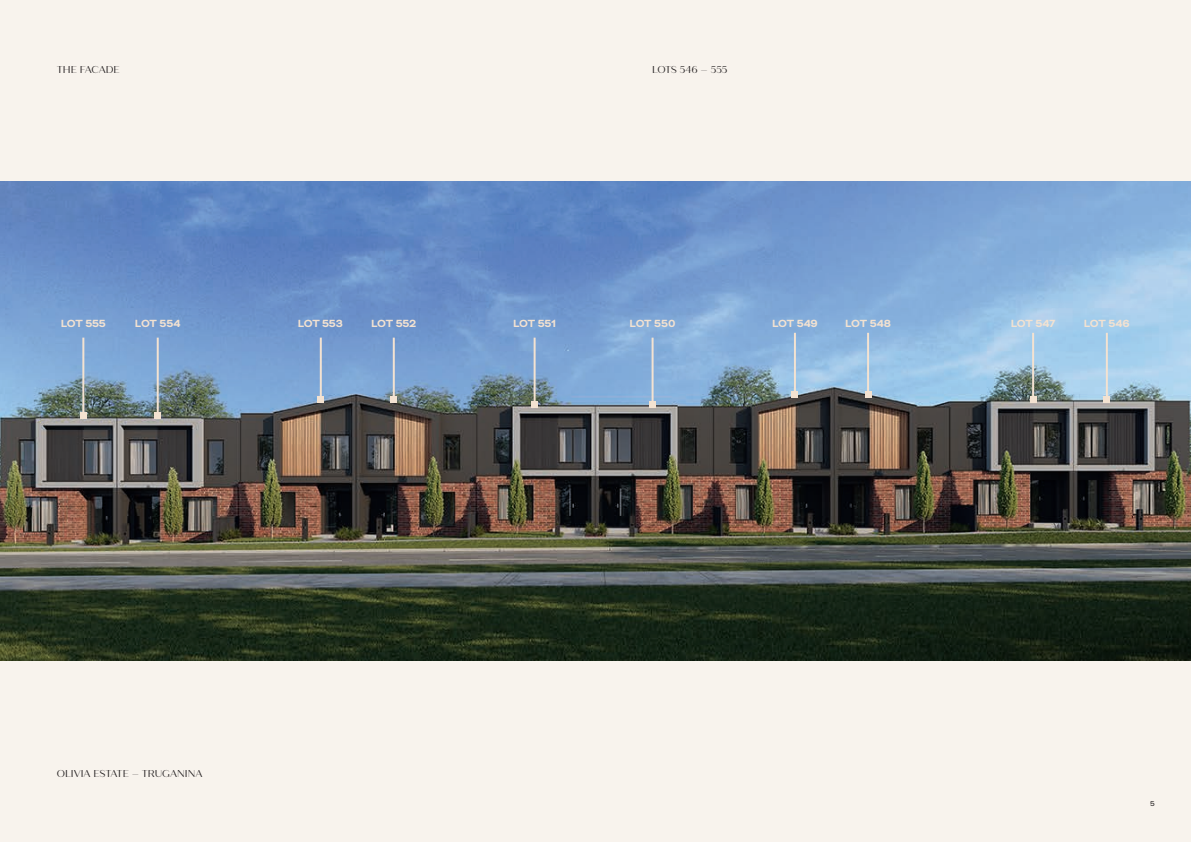
<style>
.page{position:relative;width:1191px;height:842px;background:#f8f3ed}
.page>*{position:absolute;margin:0;border:0;box-sizing:border-box;transform-origin:0 0}
.t1{font:700 12px "Bicyclette";letter-spacing:-.03em;color:#f3e2d1}
.Header_1{font:10px "Quiche Sans";color:#231f20}
.Header_1-2{font:10px "Quiche Sans";letter-spacing:-.035em;color:#231f20}
.t2{font:8px "Bicyclette";color:#231f20}
</style>
<div class="page">
<img style="left:0;top:181px;width:1191px;height:480px">
<hr style="left:82px;top:338px;width:2px;height:77px;background:#f3e2d1">
<div style="left:80px;top:412px;width:7px;height:7px;background:#f3e2d1"></div>
<hr style="left:157px;top:338px;width:2px;height:77px;background:#f3e2d1">
<div style="left:154px;top:412px;width:7px;height:7px;background:#f3e2d1"></div>
<hr style="left:533px;top:338px;width:2px;height:66px;background:#f3e2d1">
<div style="left:531px;top:401px;width:7px;height:6px;background:#f3e2d1"></div>
<hr style="left:651px;top:338px;width:2px;height:66px;background:#f3e2d1">
<div style="left:649px;top:401px;width:7px;height:6px;background:#f3e2d1"></div>
<hr style="left:1032px;top:333px;width:2px;height:66px;background:#f3e2d1">
<svg style="left:1030px;top:396px;width:6px;height:6px"></svg>
<hr style="left:1105px;top:333px;width:2px;height:66px;background:#f3e2d1">
<div style="left:1103px;top:396px;width:7px;height:6px;background:#f3e2d1"></div>
<hr style="left:320px;top:338px;width:2px;height:62px;background:#f3e2d1">
<div style="left:317px;top:396px;width:7px;height:7px;background:#f3e2d1"></div>
<hr style="left:393px;top:338px;width:2px;height:62px;background:#f3e2d1">
<div style="left:390px;top:396px;width:7px;height:7px;background:#f3e2d1"></div>
<hr style="left:794px;top:333px;width:2px;height:62px;background:#f3e2d1">
<div style="left:791px;top:392px;width:7px;height:6px;background:#f3e2d1"></div>
<hr style="left:867px;top:333px;width:2px;height:62px;background:#f3e2d1">
<svg style="left:865px;top:392px;width:6px;height:6px"></svg>
<p class="Header_1" style="left:57px;top:63px;width:65px">THE FACADE</p>
<p class="Header_1-2" style="left:652px;top:63px;width:77px">LOTS 546 – 555</p>
<p class="t1" style="left:61px;top:316px;width:47px">LOT 555</p>
<p class="t1" style="left:135px;top:316px;width:47px">LOT 554</p>
<p class="t1" style="left:298px;top:316px;width:47px">LOT 553</p>
<p class="t1" style="left:371px;top:316px;width:47px">LOT 552</p>
<p class="t1" style="left:513px;top:316px;width:44px">LOT 551</p>
<p class="t1" style="left:629px;top:316px;width:47px">LOT 550</p>
<p class="t1" style="left:772px;top:316px;width:47px">LOT 549</p>
<p class="t1" style="left:845px;top:316px;width:48px">LOT 548</p>
<p class="t1" style="left:1010px;top:316px;width:46px">LOT 547</p>
<p class="t1" style="left:1083px;top:316px;width:48px">LOT 546</p>
<p class="Header_1" style="left:57px;top:767px;width:147px">OLIVIA ESTATE – TRUGANINA</p>
<p class="t2" style="left:1150px;top:799px;width:6px">5</p>
</div>
